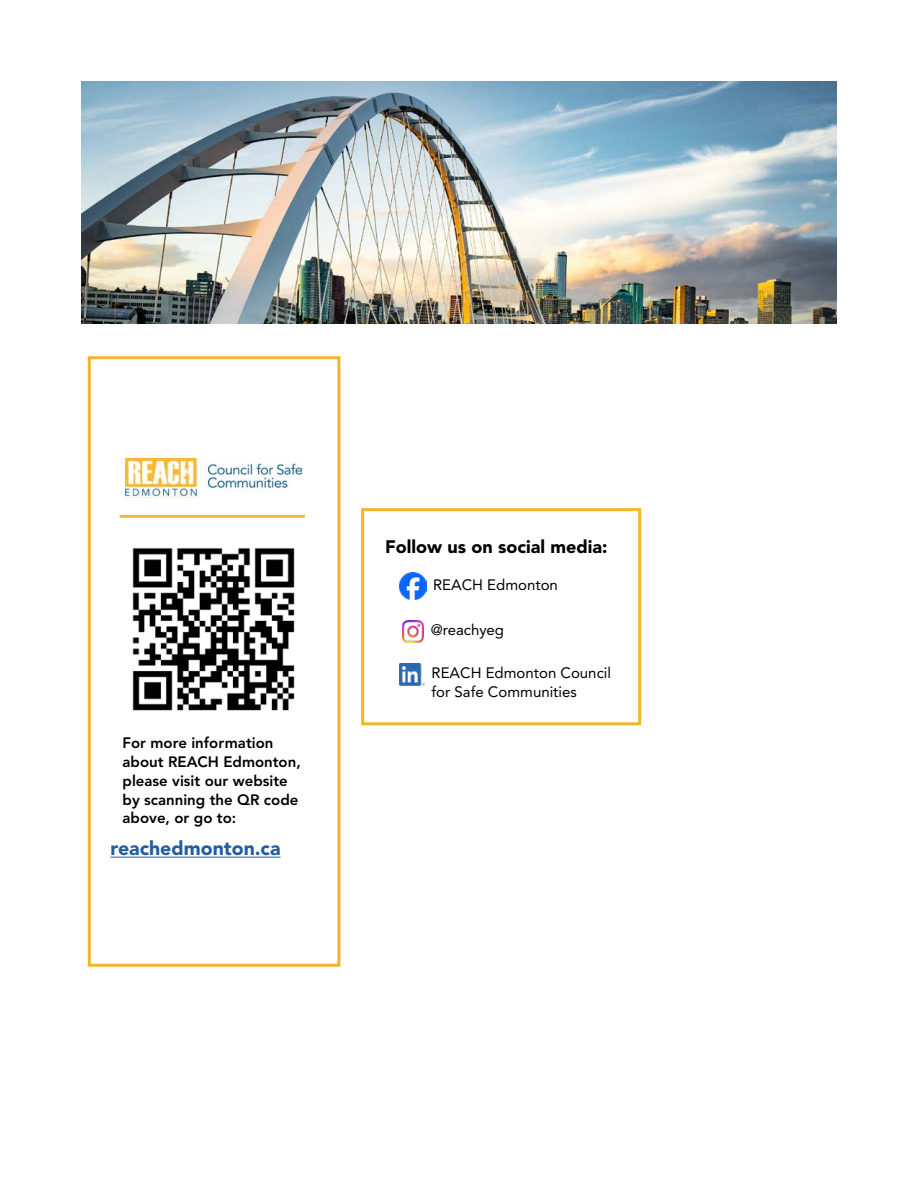
<style>
.page{position:relative;width:918px;height:1188px;background:#fff}
.page>*{position:absolute;margin:0;border:0;box-sizing:border-box;transform-origin:0 0}
.t1{font:900 19.5px "Avenir";color:#215e9e}
.t2{font:900 18px "Avenir";color:#000}
.t3{font:800 15px/18.8px "Avenir";color:#000}
.t4{font:15px/18.8px "Avenir";color:#000}
</style>
<div class="page">
<img style="left:81px;top:81px;width:756px;height:243px">
<div style="left:88px;top:356px;width:252px;height:611px;border:3px solid #f3b52e"></div>
<div style="left:361px;top:508px;width:280px;height:217px;border:3px solid #f3b52e"></div>
<hr style="left:110px;top:857px;width:171px;height:1px;background:#215e9e">
<hr style="left:120px;top:515px;width:185px;height:3px;background:#f4b938">
<img style="left:132px;top:548px;width:163px;height:163px">
<img style="left:126px;top:458px;width:176px;height:40px">
<img style="left:399px;top:572px;width:27px;height:27px">
<img style="left:402px;top:620px;width:22px;height:22px">
<img style="left:399px;top:664px;width:26px;height:21px">
<p class="t3" style="left:123px;top:734px;width:180px">For more information about REACH Edmonton, please visit our website by scanning the QR code above, or go to:</p>
<h1 class="t1" style="left:110px;top:834px;width:172px">reachedmonton.ca</h1>
<p class="t2" style="left:385px;top:534px;width:224px">Follow us on social media:</p>
<p class="t4" style="left:433px;top:576px;width:126px">REACH Edmonton</p>
<p class="t4" style="left:431px;top:621px;width:75px">@reachyeg</p>
<p class="t4" style="left:432px;top:664px;width:181px">REACH Edmonton Council for Safe Communities</p>
</div>
